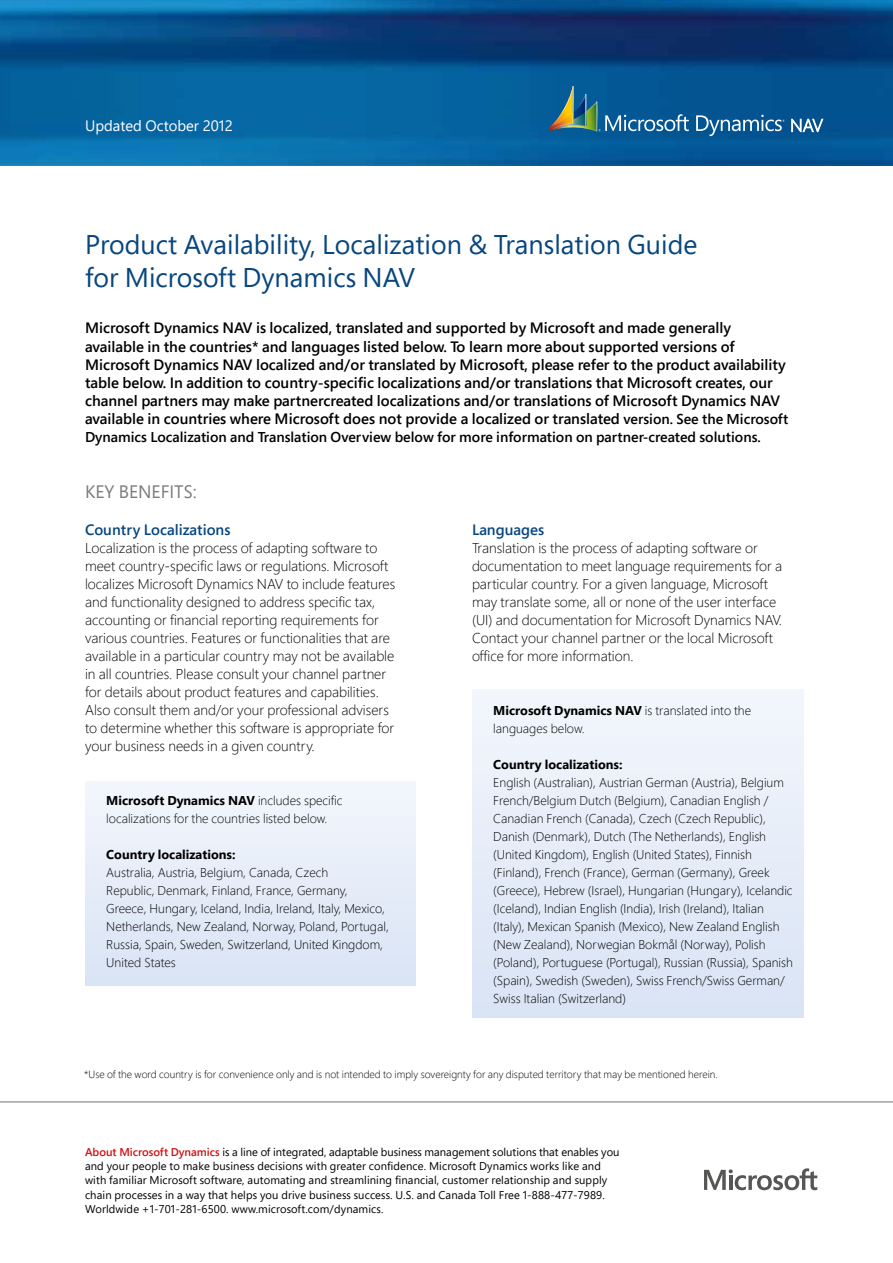
<style>
.page{position:relative;width:893px;height:1263px;background:#fff}
.page>*{position:absolute;margin:0;border:0;box-sizing:border-box;transform-origin:0 0}
.t1{font:27px/32.4px "Segoe Pro";color:#07467f}
.t2{font:18px "Segoe Pro";color:#7a7b7a}
.t3{font:600 15px/18.1px "Segoe Pro";color:#000}
.t4{font:600 15px "Segoe Pro";color:#07467f}
.t5{font:15px "Segoe Pro";color:#fff}
.t6{font:300 14.25px/18px "Segoe Pro";color:#000}
.t7{font:600 14.25px "Segoe Pro";color:#000}
.t8{font:300 12.75px/18px "Segoe Pro";color:#000}
.t9{font:700 12.75px "Segoe Pro";color:#000}
.t10{font:11.25px/14.2px "Segoe Pro";letter-spacing:.01em;color:#000}
.t11{font:300 10.5px "Segoe Pro";color:#000}
.s1{font-size:14.25px}
.s2{font-weight:700}
.s3{font-weight:600;color:#cd1013}
</style>
<div class="page">
<img style="left:0;top:0;width:893px;height:166px">
<hr style="left:0;top:1101px;width:893px;height:1px;background:#7a7b7a">
<svg style="left:704px;top:1168px;width:113px;height:22px"></svg>
<svg style="left:791px;top:118px;width:32px;height:14px"></svg>
<svg style="left:696px;top:115px;width:89px;height:21px;background:#3877a8"></svg>
<svg style="left:549px;top:86px;width:140px;height:46px;background:#296c8f"></svg>
<div style="left:85px;top:781px;width:331px;height:204px;background:#e6edf9"></div>
<div style="left:473px;top:690px;width:331px;height:327px;background:#e6edf9"></div>
<p class="t5" style="left:85px;top:116px;width:149px">Updated October 2012</p>
<h1 class="t1" style="left:85px;top:228px;width:614px">Product Availability, Localization &amp; Translation Guide for Microsoft Dynamics NAV</h1>
<p class="t3" style="left:85px;top:318px;width:705px">Microsoft Dynamics NAV is localized, translated and supported by Microsoft and made generally available in the countries* and languages listed below. To learn more about supported versions of Microsoft Dynamics NAV localized and/or translated by Microsoft, please refer to the product availability table below. In addition to country-specific localizations and/or translations that Microsoft creates, our channel partners may make partnercreated localizations and/or translations of Microsoft Dynamics NAV available in countries where Microsoft does not provide a localized or translated <span class="s1">version. See the Microsoft</span></p>
<p class="t7" style="left:85px;top:427px;width:677px">Dynamics Localization and Translation Overview below for more information on partner-created solutions.</p>
<h2 class="t2" style="left:85px;top:480px;width:113px">Key Ben efits:</h2>
<p class="t4" style="left:85px;top:519px;width:147px">Country Localizations</p>
<p class="t6" style="left:85px;top:539px;width:312px">Localization is the process of adapting software to meet country-specific laws or regulations. Microsoft localizes Microsoft Dynamics NAV to include features and functionality designed to address specific tax, accounting or financial reporting requirements for various countries. Features or functionalities that are available in a particular country may not be available in all countries. Please consult your channel partner for details about product features and capabilities.<br>Also consult them and/or your professional advisers to determine whether this software is appropriate for your business needs in a given country.</p>
<p class="t8" style="left:106px;top:791px;width:238px"><span class="s2">Microsoft Dynamics NAV</span> includes specific localizations for the countries listed below.</p>
<p class="t9" style="left:106px;top:845px;width:131px">Country localizations:</p>
<p class="t8" style="left:106px;top:863px;width:284px">Australia, Austria, Belgium, Canada, Czech<br>Republic, Denmark, Finland, France, Germany, Greece, Hungary, Iceland, India, Ireland, Italy, Mexico, Netherlands, New Zealand, Norway, Poland, Portugal, Russia, Spain, Sweden, Switzerland, United Kingdom, United States</p>
<p class="t4" style="left:472px;top:519px;width:74px">Languages</p>
<p class="t6" style="left:472px;top:539px;width:312px">Translation is the process of adapting software or documentation to meet language requirements for a particular country. For a given language, Microsoft may translate some, all or none of the user interface (UI) and documentation for Microsoft Dynamics NAV.<br>Contact your channel partner or the local Microsoft office for more information.</p>
<p class="t8" style="left:493px;top:701px;width:259px"><span class="s2">Microsoft Dynamics NAV</span> is translated into the languages below.</p>
<p class="t9" style="left:493px;top:755px;width:131px">Country localizations:</p>
<p class="t8" style="left:493px;top:773px;width:301px">English (Australian), Austrian German (Austria), Belgium French/Belgium Dutch (Belgium), Canadian English / Canadian French (Canada), Czech (Czech Republic), Danish (Denmark), Dutch (The Netherlands), English (United Kingdom), English (United States), Finnish (Finland), French (France), German (Germany), Greek (Greece), Hebrew (Israel), Hungarian (Hungary), Icelandic (Iceland), Indian English (India), Irish (Ireland), Italian (Italy), Mexican Spanish (Mexico), New Zealand English (New Zealand), Norwegian Bokmål (Norway), Polish (Poland), Portuguese (Portugal), Russian (Russia), Spanish (Spain), Swedish (Sweden), Swiss French/Swiss German/ Swiss Italian (Switzerland)</p>
<p class="t11" style="left:84px;top:1067px;width:635px">*Use of the word country is for convenience only and is not intended to imply sovereignty for any disputed territory that may be mentioned herein.</p>
<p class="t10" style="left:85px;top:1144px;width:536px"><span class="s3">About Microsoft Dynamics</span> is a line of integrated, adaptable business management solutions that enables you and your people to make business decisions with greater confidence. Microsoft Dynamics works like and with familiar Microsoft software, automating and streamlining financial, customer relationship and supply chain processes in a way that helps you drive business success. U.S. and Canada Toll Free 1-888-477-7989.<br>Worldwide +1-701-281-6500. www.microsoft.com/dynamics.</p>
</div>
